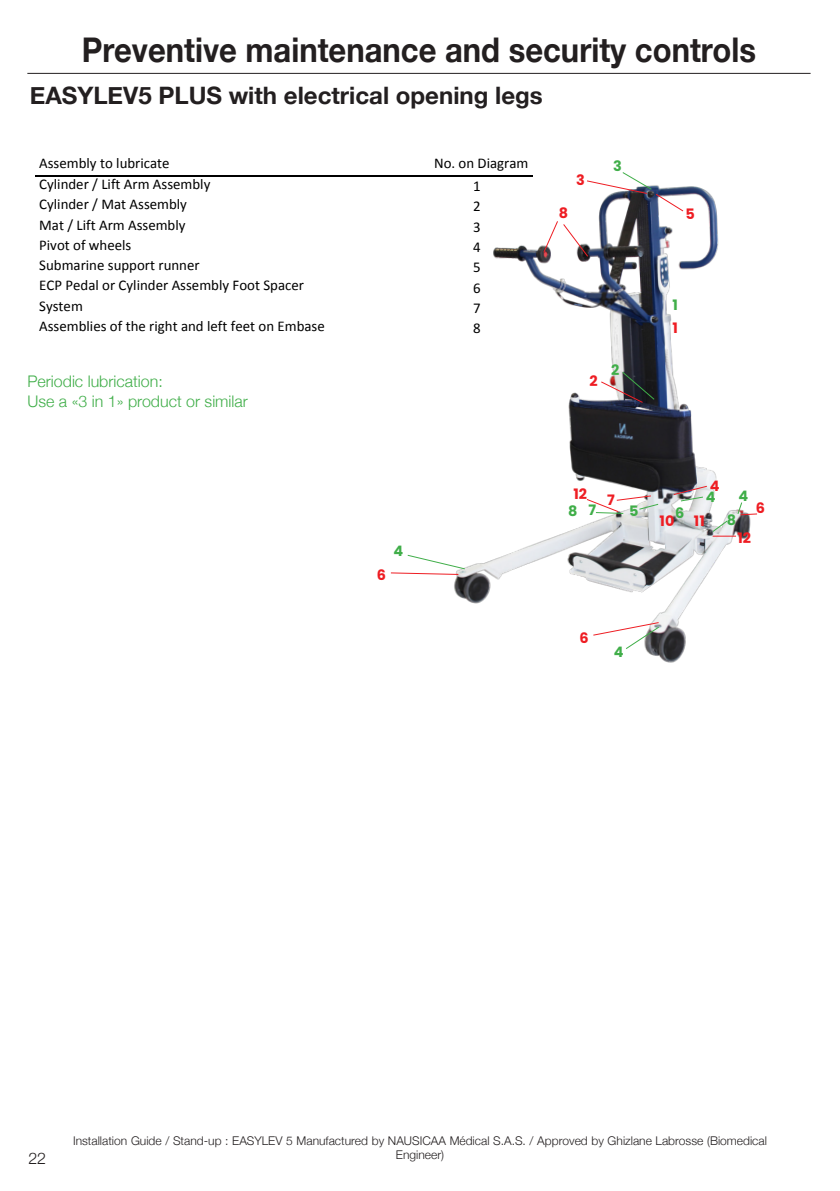
<style>
.page{position:relative;width:840px;height:1191px;background:#fff}
.page>*{position:absolute;margin:0;border:0;box-sizing:border-box;transform-origin:0 0}
.t1{font:700 34px "Helvetica Neue";color:#231f20;scale:.91 1}
.t2{font:700 24px "Helvetica Neue";color:#231f20}
.t3{font:300 16px "Helvetica Neue";color:#40ae49}
.t4{font:300 16px "Helvetica Neue";color:#231f20}
.t5{font:14.8px/20.2px "Calibri";color:#000;text-align:center}
.t6{font:700 14.4px "Poppins";color:#ee1d23}
.t7{font:700 14.4px "Poppins";color:#40ae49}
.Normal_e{font:300 12px/14.4px "Helvetica Neue";color:#231f20;text-align:center}
</style>
<div class="page">
<hr style="left:27px;top:73px;width:783px;height:1px;background:#231f20">
<hr style="left:35px;top:175px;width:497px;height:1px;background:#000">
<img style="left:430px;top:175px;width:318px;height:488px">
<svg style="left:542px;top:220px;width:46px;height:37px"></svg>
<svg style="left:585px;top:172px;width:99px;height:40px"></svg>
<svg style="left:592px;top:621px;width:67px;height:29px"></svg>
<svg style="left:390px;top:554px;width:75px;height:21px"></svg>
<svg style="left:672px;top:485px;width:85px;height:52px"></svg>
<svg style="left:585px;top:495px;width:73px;height:19px"></svg>
<svg style="left:599px;top:371px;width:56px;height:32px"></svg>
<p class="t1" style="left:82px;top:28px;width:741px">Preventive maintenance and security controls</p>
<p class="t2" style="left:30px;top:81px;width:514px">EASYLEV5 PLUS with electrical opening legs</p>
<p class="t5" style="left:39px;top:152px;width:132px">Assembly to lubricate</p>
<p class="t5" style="left:434px;top:151px;width:96px;line-height:23.2px">No. on Diagram<br>1</p>
<p class="t5" style="left:473px;top:196px;width:9px;text-align:justify">2<br>3<br>4<br>5<br>6<br>7</p>
<p class="t5" style="left:39px;top:173px;width:287px;text-align:left">Cylinder / Lift Arm Assembly<br>Cylinder / Mat Assembly<br>Mat / Lift Arm Assembly<br>Pivot of wheels<br>Submarine support runner<br>ECP Pedal or Cylinder Assembly Foot Spacer<br>System<br>Assemblies of the right and left feet on Embase</p>
<p class="t5" style="left:473px;top:318px;width:9px">8</p>
<p class="t6" style="left:558px;top:204px;width:11px">8</p>
<p class="t6" style="left:575px;top:171px;width:10px">3</p>
<p class="t7" style="left:612px;top:157px;width:10px">3</p>
<p class="t6" style="left:685px;top:206px;width:11px">5</p>
<p class="t7" style="left:672px;top:296px;width:7px">1</p>
<p class="t6" style="left:672px;top:319px;width:7px">1</p>
<p class="t3" style="left:27px;top:369px;width:137px">Periodic lubrication:</p>
<p class="t3" style="left:27px;top:388px;width:222px">Use a «3 in 1» product or similar</p>
<p class="t6" style="left:589px;top:373px;width:10px">2</p>
<p class="t7" style="left:610px;top:361px;width:10px">2</p>
<p class="t6" style="left:376px;top:566px;width:11px">6</p>
<p class="t7" style="left:393px;top:542px;width:11px">4</p>
<p class="t6" style="left:709px;top:477px;width:11px">4</p>
<p class="t6" style="left:573px;top:486px;width:15px">12</p>
<p class="t6" style="left:606px;top:491px;width:9px">7</p>
<p class="t7" style="left:705px;top:488px;width:11px">4</p>
<p class="t7" style="left:588px;top:501px;width:9px">7</p>
<p class="t7" style="left:674px;top:504px;width:11px">6</p>
<p class="t7" style="left:567px;top:502px;width:11px">8</p>
<p class="t7" style="left:628px;top:502px;width:11px">5</p>
<p class="t6" style="left:693px;top:512px;width:12px">11</p>
<p class="t6" style="left:659px;top:512px;width:16px">10</p>
<p class="t7" style="left:738px;top:487px;width:11px">4</p>
<p class="t7" style="left:726px;top:511px;width:11px">8</p>
<p class="t6" style="left:755px;top:499px;width:11px">6</p>
<p class="t6" style="left:737px;top:529px;width:15px">12</p>
<p class="t6" style="left:579px;top:629px;width:11px">6</p>
<p class="t7" style="left:613px;top:644px;width:11px">4</p>
<p class="t4" style="left:28px;top:1145px;width:19px">22</p>
<p class="Normal_e" style="left:73px;top:1132px;width:695px">Installation Guide / Stand-up : EASYLEV 5 Manufactured by NAUSICAA Médical S.A.S. / Approved by Ghizlane Labrosse (Biomedical<br>Engineer)</p>
</div>
